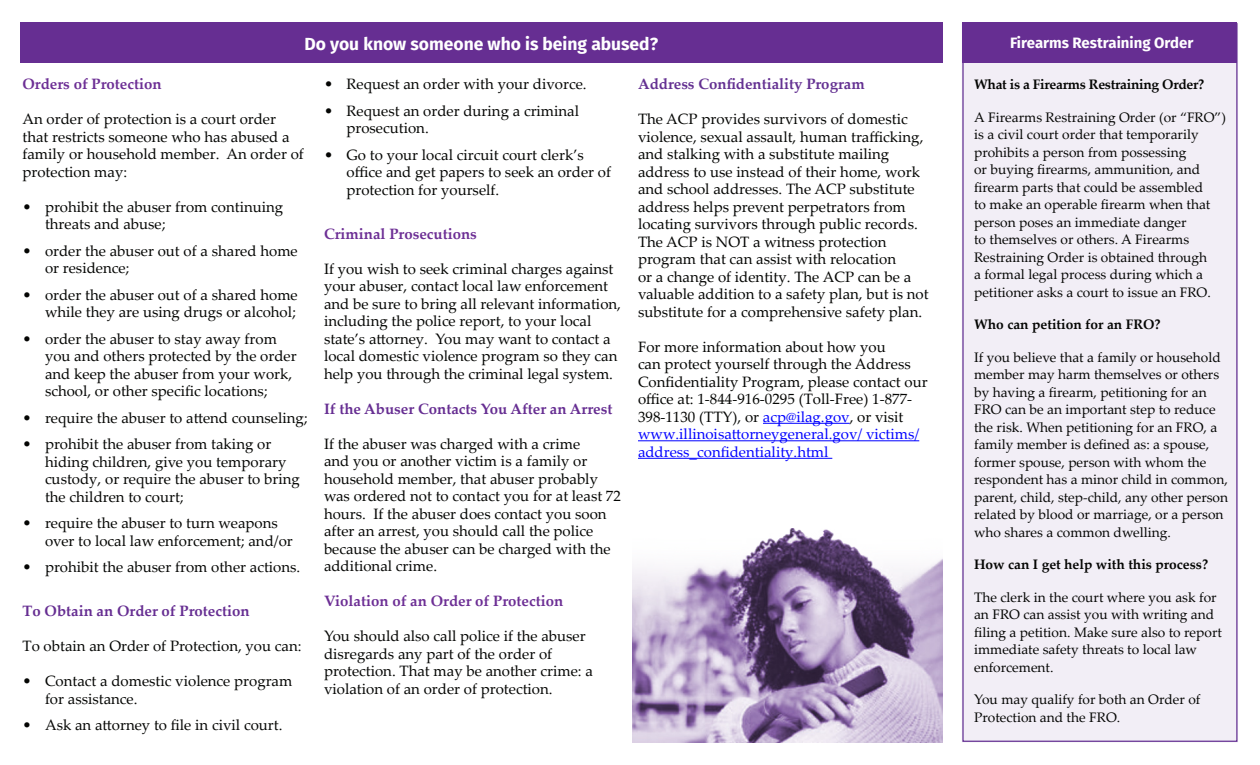
<style>
.page{position:relative;width:1260px;height:765px;background:#fff}
.page>*{position:absolute;margin:0;border:0;box-sizing:border-box;transform-origin:0 0}
.Title_Subhead{font:700 17.5px "Fira Sans";color:#fff}
.Paragraph_Style_1{font:15px/17.5px "Palatino Linotype";color:#040503}
.Paragraph_Style_1-2{font:700 15px "Palatino Linotype";color:#6d2f95}
.Paragraph_Style_1-3{font:700 15px "Palatino Linotype";color:#662e92}
.Paragraph_Style_1-4{font:700 15px "Palatino Linotype";color:#643192}
.Paragraph_Style_1-5{font:700 15px "Fira Sans";color:#fff}
.Paragraph_Style_1-6{font:13.75px/17.5px "Palatino Linotype";color:#040503}
.Paragraph_Style_1-7{font:700 13.75px "Palatino Linotype";color:#040503}
.Paragraph_Style_1-8{font:700 13.75px "Palatino Linotype";letter-spacing:-.02em;color:#040503}
.s1{color:#00f}
</style>
<div class="page">
<div style="left:962px;top:22px;width:276px;height:720px;background:#f2eef6"></div>
<hr style="left:763px;top:423px;width:87px;height:1px;background:#00f">
<hr style="left:638px;top:440px;width:281px;height:1px;background:#00f">
<hr style="left:638px;top:458px;width:194px;height:1px;background:#00f">
<img style="left:632px;top:528px;width:310px;height:214px">
<div style="left:20px;top:22px;width:922px;height:41px;background:#662e92"></div>
<div style="left:962px;top:22px;width:275px;height:41px;background:#662e92"></div>
<p class="Title_Subhead" style="left:304px;top:29px;width:355px">Do you know someone who is being abused?</p>
<p class="Paragraph_Style_1-5" style="left:1010px;top:30px;width:185px">Firearms Restraining Order</p>
<p class="Paragraph_Style_1-8" style="left:974px;top:75px;width:232px">What is a Firearms Restraining Order?</p>
<p class="Paragraph_Style_1-6" style="left:974px;top:108px;width:254px">A Firearms Restraining Order (or “FRO”) is a civil court order that temporarily prohibits a person from possessing<br>or buying firearms, ammunition, and firearm parts that could be assembled<br>to make an operable firearm when that person poses an immediate danger<br>to themselves or others. A Firearms Restraining Order is obtained through<br>a formal legal process during which a petitioner asks a court to issue an FRO.</p>
<p class="Paragraph_Style_1-7" style="left:974px;top:315px;width:188px">Who can petition for an FRO?</p>
<p class="Paragraph_Style_1-6" style="left:974px;top:348px;width:256px">If you believe that a family or household member may harm themselves or others by having a firearm, petitioning for an FRO can be an important step to reduce the risk. When petitioning for an FRO, a family member is defined as: a spouse, former spouse, person with whom the respondent has a minor child in common, parent, child, step-child, any other person related by blood or marriage, or a person who shares a common dwelling.</p>
<p class="Paragraph_Style_1-7" style="left:974px;top:555px;width:236px">How can I get help with this process?</p>
<p class="Paragraph_Style_1-6" style="left:974px;top:588px;width:249px">The clerk in the court where you ask for an FRO can assist you with writing and filing a petition. Make sure also to report immediate safety threats to local law enforcement.</p>
<p class="Paragraph_Style_1-6" style="left:974px;top:690px;width:228px">You may qualify for both an Order of<br>Protection and the FRO.</p>
<p class="Paragraph_Style_1-2" style="left:22px;top:74px;width:141px">Orders of Protection</p>
<p class="Paragraph_Style_1" style="left:22px;top:110px;width:283px">An order of protection is a court order that restricts someone who has abused a family or household member. An order of protection may:</p>
<p class="Paragraph_Style_1" style="left:45px;top:197px;width:240px;text-indent:-22px">• prohibit the abuser from continuing threats and abuse;</p>
<p class="Paragraph_Style_1" style="left:45px;top:241px;width:254px;text-indent:-22px">• order the abuser out of a shared home or residence;</p>
<p class="Paragraph_Style_1" style="left:22px;top:285px;width:277px;text-align:right">• order the abuser out of a shared home while they are using drugs or alcohol;</p>
<p class="Paragraph_Style_1" style="left:45px;top:329px;width:253px;text-indent:-22px">• order the abuser to stay away from you and others protected by the order and keep the abuser from your work, school, or other specific locations;</p>
<p class="Paragraph_Style_1" style="left:22px;top:408px;width:287px">• require the abuser to attend counseling;</p>
<p class="Paragraph_Style_1" style="left:45px;top:435px;width:256px;text-indent:-22px">• prohibit the abuser from taking or hiding children, give you temporary custody, or require the abuser to bring the children to court;</p>
<p class="Paragraph_Style_1" style="left:45px;top:514px;width:249px;text-indent:-22px">• require the abuser to turn weapons over to local law enforcement; and/or</p>
<p class="Paragraph_Style_1" style="left:22px;top:558px;width:279px">• prohibit the abuser from other actions.</p>
<p class="Paragraph_Style_1-3" style="left:22px;top:601px;width:229px">To Obtain an Order of Protection</p>
<p class="Paragraph_Style_1" style="left:22px;top:637px;width:281px">To obtain an Order of Protection, you can:</p>
<p class="Paragraph_Style_1" style="left:45px;top:672px;width:249px;text-indent:-22px">• Contact a domestic violence program for assistance.</p>
<p class="Paragraph_Style_1" style="left:22px;top:716px;width:262px">• Ask an attorney to file in civil court.</p>
<p class="Paragraph_Style_1-4" style="left:638px;top:74px;width:228px">Address Confidentiality Program</p>
<p class="Paragraph_Style_1" style="left:638px;top:110px;width:292px">The ACP provides survivors of domestic violence, sexual assault, human trafficking, and stalking with a substitute mailing address to use instead of their home, work and school addresses. The ACP substitute address helps prevent perpetrators from locating survivors through public records.<br>The ACP is NOT a witness protection program that can assist with relocation<br>or a change of identity. The ACP can be a valuable addition to a safety plan, but is not substitute for a comprehensive safety plan.</p>
<p class="Paragraph_Style_1" style="left:638px;top:337px;width:291px">For more information about how you<br>can protect yourself through the Address Confidentiality Program, please contact our office at: 1-844-916-0295 (Toll-Free) 1-877- 398-1130 (TTY), or <span class="s1">acp@ilag.gov</span>, or visit <span class="s1">www.illinoisattorneygeneral.gov/ victims/ address_confidentiality.html</span></p>
<p class="Paragraph_Style_1" style="left:324px;top:75px;width:264px">• Request an order with your divorce.</p>
<p class="Paragraph_Style_1" style="left:347px;top:101px;width:234px;text-indent:-22px">• Request an order during a criminal prosecution.</p>
<p class="Paragraph_Style_1" style="left:347px;top:145px;width:266px;text-indent:-22px">• Go to your local circuit court clerk’s office and get papers to seek an order of protection for yourself.</p>
<p class="Paragraph_Style_1-2" style="left:324px;top:223px;width:154px">Criminal Prosecutions</p>
<p class="Paragraph_Style_1" style="left:324px;top:259px;width:299px">If you wish to seek criminal charges against your abuser, contact local law enforcement and be sure to bring all relevant information, including the police report, to your local state’s attorney. You may want to contact a local domestic violence program so they can help you through the criminal legal system.</p>
<p class="Paragraph_Style_1-3" style="left:324px;top:398px;width:290px">If the Abuser Contacts You After an Arrest</p>
<p class="Paragraph_Style_1" style="left:324px;top:434px;width:298px">If the abuser was charged with a crime<br>and you or another victim is a family or household member, that abuser probably was ordered not to contact you for at least 72 hours. If the abuser does contact you soon after an arrest, you should call the police because the abuser can be charged with the additional crime.</p>
<p class="Paragraph_Style_1-2" style="left:324px;top:591px;width:241px">Violation of an Order of Protection</p>
<p class="Paragraph_Style_1" style="left:324px;top:627px;width:270px">You should also call police if the abuser disregards any part of the order of protection. That may be another crime: a violation of an order of protection.</p>
</div>
